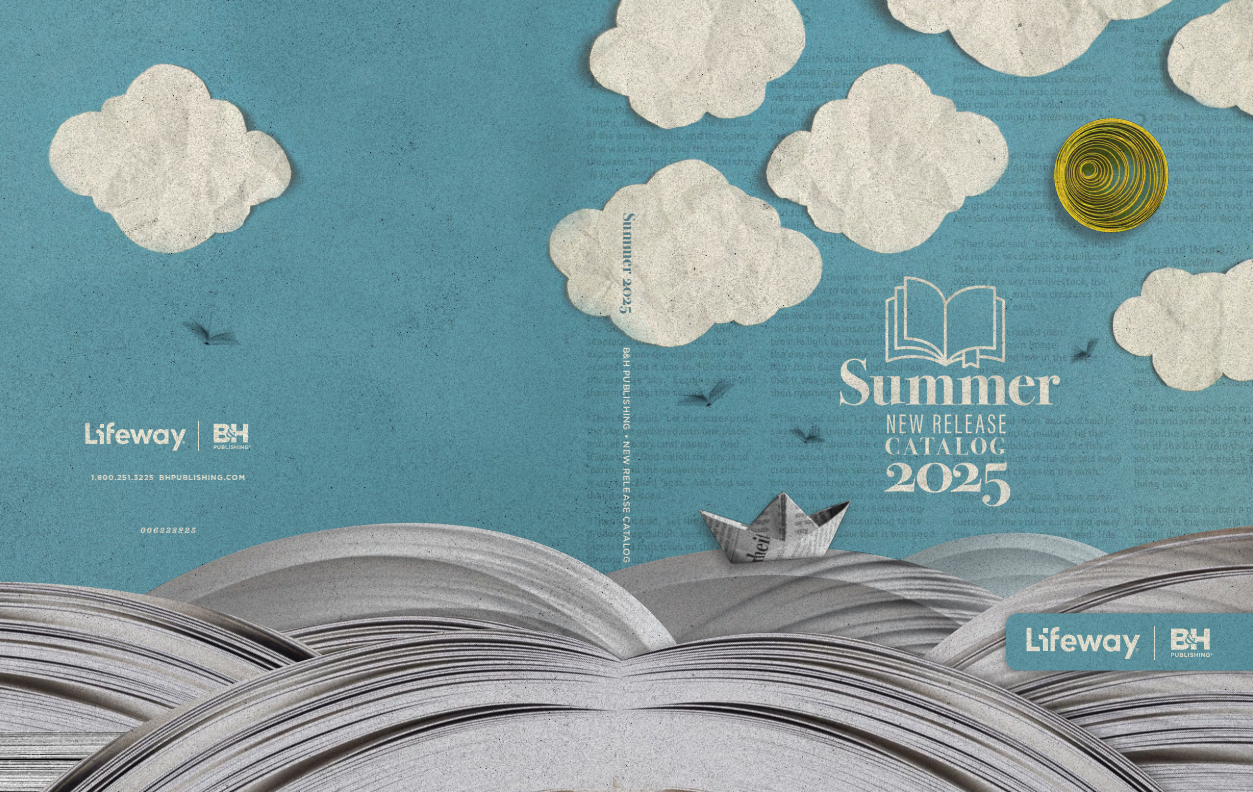
<style>
.page{position:relative;width:1253px;height:792px;background:#fff}
.page>*{position:absolute;margin:0;border:0;box-sizing:border-box;transform-origin:0 0}
.t1{font:700 17.4px "Bodoni Svty Two OSITCTT";letter-spacing:.01em;color:#60868f}
.t2{font:500 9px "Gotham";letter-spacing:.04em;color:#f6f3e2}
.t3{font:italic 700 8.4px "Sentinel";letter-spacing:.18em;color:#f6f3e2}
.t4{font:700 7.3px "Gotham";letter-spacing:.075em;color:#f6f3e2}
</style>
<div class="page">
<img style="left:0;top:0;width:1253px;height:792px">
<div style="left:998px;top:605px;width:255px;height:74px;background:#231f20;opacity:.54"></div>
<img style="left:1006px;top:613px;width:247px;height:58px">
<svg style="left:1171px;top:629px;width:42px;height:28px"></svg>
<svg style="left:989px;top:627px;width:151px;height:38px;background:#7da0a5"></svg>
<hr style="left:1154px;top:626px;width:1px;height:34px;background:#f6f3e2">
<p class="t4" style="left:91px;top:473px;width:156px">1.800.251.3225 BHPUBLISHING.COM</p>
<p class="t3" style="left:140px;top:523px;width:57px">006238825</p>
<p class="t1" style="left:640px;top:213px;width:103px;rotate:90deg">Summer 2025</p>
<p class="t2" style="left:633px;top:347px;width:218px;rotate:90deg">B&amp;H PUBLISHING • NEW RELEASE CATALOG</p>
</div>
